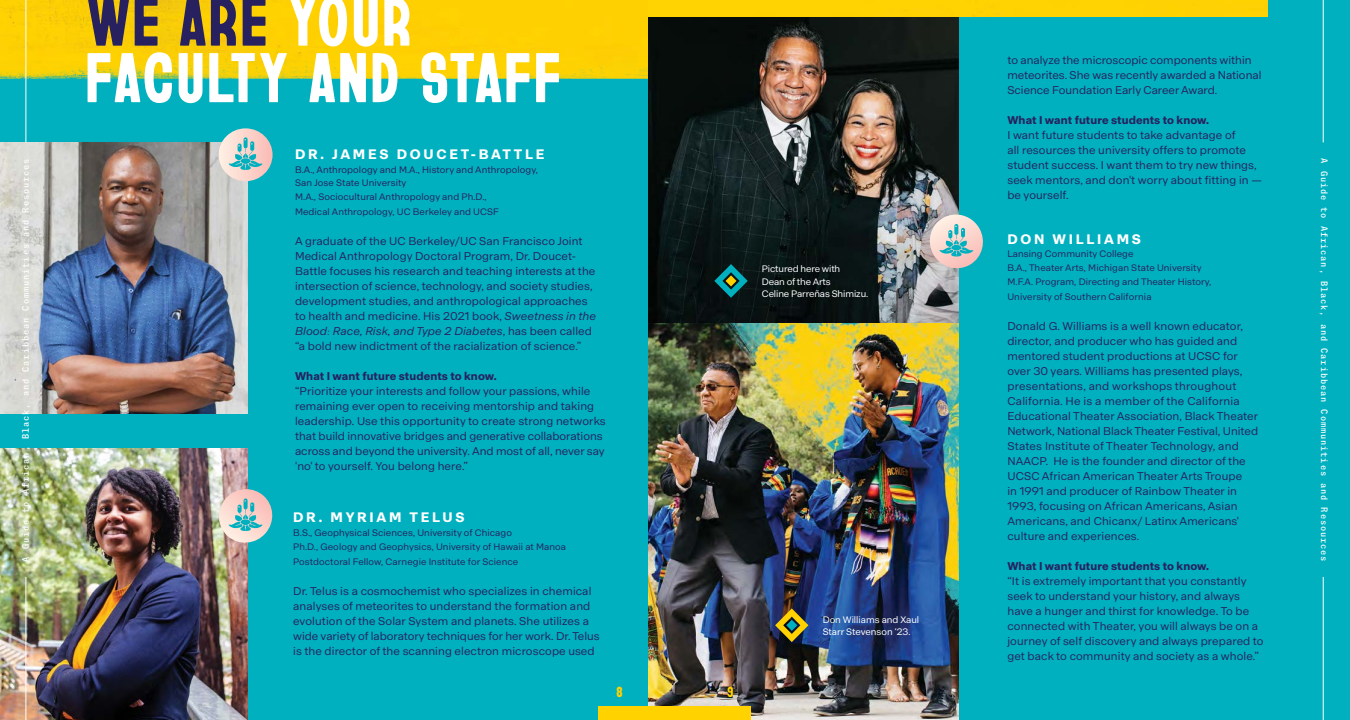
<style>
.page{position:relative;width:1350px;height:720px;background:#00b0bf}
.page>*{position:absolute;margin:0;border:0;box-sizing:border-box;transform-origin:0 0}
.t1{font:82.25px "VTC Bayard";letter-spacing:.01em;color:#fff}
.t2{font:82.25px "VTC Bayard";letter-spacing:.01em;color:#27225f}
.t3{font:17.5px "VTC Martin Regular";color:#ffd200}
.t4{font:700 13.75px "Decagram";letter-spacing:.2em;color:#fff}
.t5{font:11.25px/15px "Decagram";letter-spacing:.01em;color:#27225f}
.t6{font:700 11.25px "Decagram";letter-spacing:.01em;color:#27225f}
.t7{font:italic 11.25px "Decagram TRIAL";letter-spacing:.01em;color:#27225f}
.t8{font:9.38px/13.8px "Decagram";letter-spacing:.01em;color:#27225f}
.t9{font:9.38px/12.5px "Decagram";letter-spacing:-.01em;color:#fff}
.t10{font:8.75px "Stroy Mono TEST";letter-spacing:.1em;color:#fff}
.s1{color:#fff}
.s2{font-family:"Decagram TRIAL";font-style:italic}
.s3{font-family:"Minion Variable Concept"}
.s4{font-family:"Decagram";font-style:normal}
</style>
<div class="page">
<img style="left:0;top:142px;width:247px;height:271px">
<img style="left:0;top:448px;width:247px;height:272px">
<img style="left:648px;top:322px;width:311px;height:398px">
<img style="left:648px;top:17px;width:311px;height:305px">
<div style="left:648px;top:0;width:619px;height:17px;background:#ffd302"></div>
<img style="left:0;top:0;width:648px;height:79px">
<svg style="left:926px;top:215px;width:57px;height:57px"></svg>
<svg style="left:216px;top:489px;width:57px;height:57px"></svg>
<svg style="left:219px;top:128px;width:54px;height:53px"></svg>
<svg style="left:714px;top:264px;width:34px;height:34px"></svg>
<svg style="left:775px;top:608px;width:33px;height:34px"></svg>
<hr style="left:26px;top:0;width:1px;height:142px;background:#fff">
<hr style="left:1323px;top:0;width:1px;height:142px;background:#fff">
<hr style="left:26px;top:577px;width:1px;height:143px;background:#fff">
<hr style="left:1323px;top:577px;width:1px;height:143px;background:#fff">
<div style="left:598px;top:706px;width:154px;height:14px;background:#ffd200"></div>
<p class="t10" style="left:20px;top:562px;width:405px;rotate:-90deg">A Guide to African, Black, and Caribbean Communities and Resources</p>
<h1 class="t2" style="left:85px;top:-31px;width:329px">WE ARE <span class="s1">YOUR</span></h1>
<h1 class="t1" style="left:85px;top:26px;width:479px">FACULTY AND STAFF</h1>
<p class="t4" style="left:295px;top:145px;width:251px">DR. JAMES DOUCET-BATTLE</p>
<p class="t8" style="left:295px;top:162px;width:244px">B.A., Anthropology and M.A., History and Anthropology,<br>San Jose State University<br>M.A., Sociocultural Anthropology and Ph.D.,</p>
<p class="t8" style="left:295px;top:205px;width:205px">Medical Anthropology, UC Berkeley and UCSF</p>
<p class="t5" style="left:295px;top:234px;width:303px">A graduate of the UC Berkeley/UC San Francisco Joint Medical Anthropology Doctoral Program, Dr. Doucet-Battle focuses his research and teaching interests at the intersection of science, technology, and society studies, development studies, and anthropological approaches to health and medicine. His 2021 book, <span class="s2">Sweetness in the</span></p>
<p class="t7" style="left:295px;top:326px;width:298px">Blood<span class="s3">:</span> Race, Risk, and Type 2 Diabetes<span class="s4">, has been called</span></p>
<p class="t5" style="left:295px;top:339px;width:288px">“a bold new indictment of the racialization of science.”</p>
<p class="t6" style="left:295px;top:369px;width:203px">What I want future students to know.</p>
<p class="t5" style="left:295px;top:384px;width:312px">“Prioritize your interests and follow your passions, while remaining ever open to receiving mentorship and taking leadership. Use this opportunity to create strong networks that build innovative bridges and generative collaborations across and beyond the university. And most of all, never say 'no' to yourself. You belong here.”</p>
<p class="t4" style="left:293px;top:509px;width:173px">DR. MYRIAM TELUS</p>
<p class="t8" style="left:293px;top:526px;width:274px">B.S., Geophysical Sciences, University of Chicago<br>Ph.D., Geology and Geophysics, University of Hawaii at Manoa</p>
<p class="t8" style="left:293px;top:555px;width:227px">Postdoctoral Fellow, Carnegie Institute for Science</p>
<p class="t5" style="left:293px;top:583px;width:308px">Dr. Telus is a cosmochemist who specializes in chemical analyses of meteorites to understand the formation and evolution of the Solar System and planets. She utilizes a wide variety of laboratory techniques for her work. Dr. Telus is the director of the scanning electron microscope used</p>
<h2 class="t3" style="left:616px;top:684px;width:8px">8</h2>
<h2 class="t3" style="left:728px;top:684px;width:8px">9</h2>
<p class="t9" style="left:762px;top:262px;width:108px">Pictured here with<br>Dean of the Arts<br>Celine Parreñas Shimizu.</p>
<p class="t9" style="left:823px;top:613px;width:98px">Don Williams and Xaul<br>Starr Stevenson ‘23.</p>
<p class="t5" style="left:1007px;top:52px;width:256px">to analyze the microscopic components within meteorites. She was recently awarded a National<br>Science Foundation Early Career Award.</p>
<p class="t6" style="left:1007px;top:113px;width:203px">What I want future students to know.</p>
<p class="t5" style="left:1007px;top:127px;width:256px">I want future students to take advantage of<br>all resources the university offers to promote student success. I want them to try new things, seek mentors, and don't worry about fitting in — be yourself.</p>
<p class="t4" style="left:1007px;top:230px;width:135px">DON WILLIAMS</p>
<p class="t8" style="left:1007px;top:247px;width:205px">Lansing Community College<br>B.A., Theater Arts, Michigan State University<br>M.F.A. Program, Directing and Theater History,</p>
<p class="t8" style="left:1007px;top:290px;width:146px">University of Southern California</p>
<p class="t5" style="left:1007px;top:318px;width:252px">Donald G. Williams is a well known educator, director, and producer who has guided and mentored student productions at UCSC for over 30 years. Williams has presented plays, presentations, and workshops throughout California. He is a member of the California Educational Theater Association, Black Theater Network, National Black Theater Festival, United States Institute of Theater Technology, and NAACP. He is the founder and director of the UCSC African American Theater Arts Troupe<br>in 1991 and producer of Rainbow Theater in 1993, focusing on African Americans, Asian Americans, and Chicanx/ Latinx Americans' culture and experiences.</p>
<p class="t6" style="left:1007px;top:559px;width:203px">What I want future students to know.</p>
<p class="t5" style="left:1007px;top:573px;width:258px">“It is extremely important that you constantly seek to understand your history, and always have a hunger and thirst for knowledge. To be connected with Theater, you will always be on a journey of self discovery and always prepared to get back to community and society as a whole.”</p>
<p class="t10" style="left:1330px;top:158px;width:405px;rotate:90deg">A Guide to African, Black, and Caribbean Communities and Resources</p>
</div>
